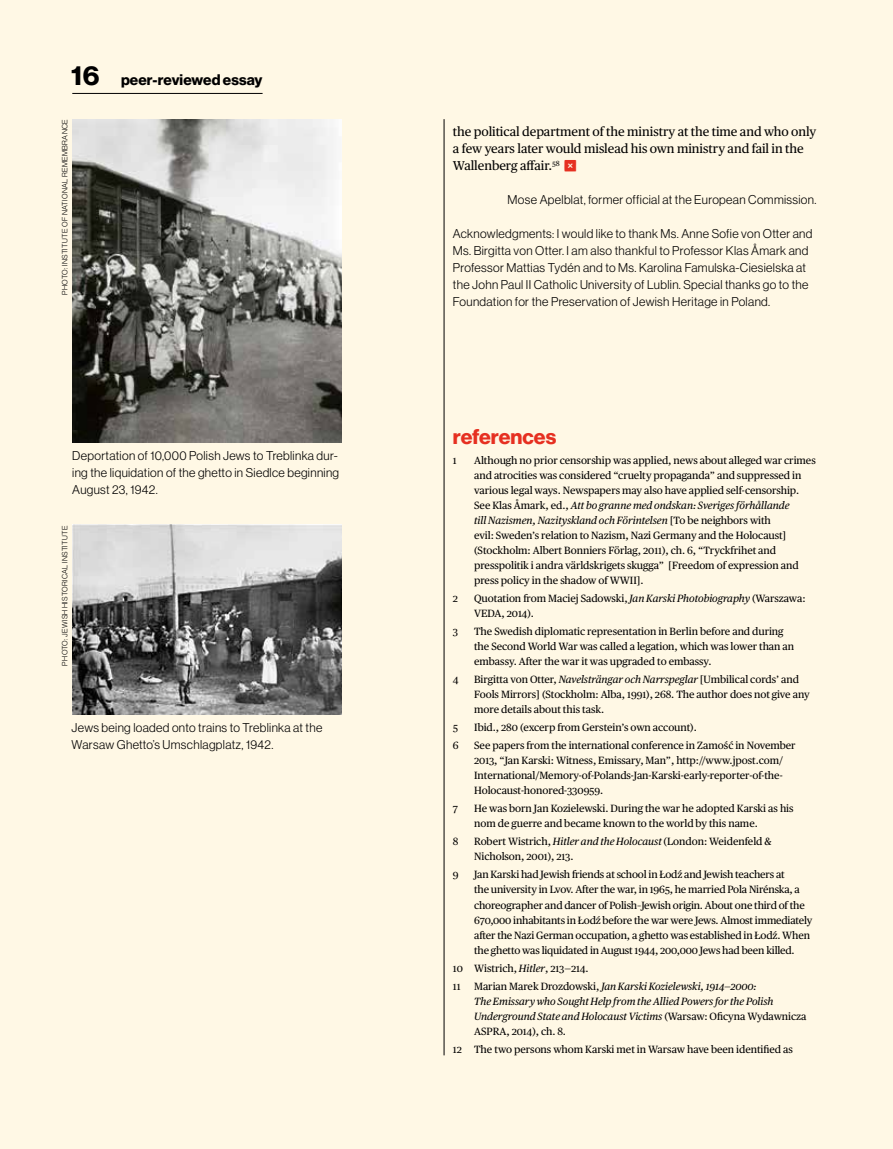
<style>
.page{position:relative;width:893px;height:1149px;background:#fff}
.page>*{position:absolute;margin:0;border:0;box-sizing:border-box;transform-origin:0 0}
.t1{font:27px "N Haas Grotesk DS Pro 75 Bd";color:#000}
.t2{font:21px "N Haas Grotesk DS Pro 75 Bd";color:#e63021}
.t3{font:18px "P22 Toy Box Blocks Solid";color:#e63021}
.t4{font:15px "N Haas Grotesk DS Pro 75 Bd";letter-spacing:.005em;color:#000}
.t5{font:12.75px/17px "Publico Text";letter-spacing:-.005em;color:#000}
.t6{font:12.45px/17px "N Haas Grotesk DS Pro 45 Lt";letter-spacing:.025em;color:#000}
.t7{font:10.5px/15px "Publico Text";letter-spacing:-.005em;color:#000}
.t8{font:italic 10.5px/15px "Publico Text";letter-spacing:-.005em;color:#000}
.t9{font:7.5px "N Haas Grotesk DS Pro 45 Lt";letter-spacing:.045em;color:#000}
.s1{font-style:italic}
.s2{font-style:normal}
</style>
<div class="page">
<div style="left:0;top:0;width:893px;height:1148px;background:#fff8e5"></div>
<hr style="left:444px;top:119px;width:1px;height:935px;background:#000">
<hr style="left:72px;top:93px;width:191px;height:1px;background:#000">
<img style="left:72px;top:119px;width:269px;height:323px">
<img style="left:72px;top:524px;width:269px;height:190px">
<h1 class="t1" style="left:71px;top:60px;width:30px">16</h1>
<p class="t9" style="left:61px;top:294px;width:177px;rotate:-90deg">Photo: INSTITUTE OF NATIONAL REMEMBRANCE</p>
<h3 class="t4" style="left:121px;top:71px;width:143px">peer-reviewed essay</h3>
<p class="t6" style="left:72px;top:446px;width:268px;text-align:justify">Deportation of 10,000 Polish Jews to Treblinka dur&shy;ing the liquidation of the ghetto in Siedlce beginning August 23, 1942.</p>
<p class="t9" style="left:61px;top:665px;width:141px;rotate:-90deg">Photo: JEWISH HISTORICAL INSTITUTE</p>
<p class="t6" style="left:72px;top:719px;width:252px">Jews being loaded onto trains to Treblinka at the<br>Warsaw Ghetto’s Umschlagplatz, 1942.</p>
<p class="t5" style="left:453px;top:122px;width:365px">the political department of the ministry at the time and who only a few years later would mislead his own ministry and fail in the<br>Wallenberg affair.<sup>58</sup></p>
<h3 class="t3" style="left:562px;top:153px;width:17px">≈</h3>
<p class="t6" style="left:507px;top:191px;width:310px">Mose Apelblat, former official at the European Commission.</p>
<p class="t6" style="left:453px;top:225px;width:361px">Acknowledgments: I would like to thank Ms. Anne Sofie von Otter and Ms. Birgitta von Otter. I am also thankful to Professor Klas Åmark and Professor Mattias Tydén and to Ms. Karolina Famulska-Ciesielska at the John Paul II Catholic University of Lublin. Special thanks go to the Foundation for the Preservation of Jewish Heritage in Poland.</p>
<h2 class="t2" style="left:453px;top:424px;width:105px">references</h2>
<p class="t7" style="left:453px;top:452px;width:5px">1</p>
<p class="t7" style="left:474px;top:452px;width:343px">Although no prior censorship was applied, news about alleged war crimes and atrocities was considered “cruelty propaganda” and suppressed in various legal ways. Newspapers may also have applied self-censorship.<br>See Klas Åmark, ed., <span class="s1">Att bo granne med ondskan: Sveriges förhållande<br>till Nazismen, Nazityskland och Förintelsen</span> [To be neighbors with<br>evil: Sweden’s relation to Nazism, Nazi Germany and the Holocaust] (Stockholm: Albert Bonniers Förlag, 2011), ch. 6, “Tryckfrihet and presspolitik i andra världskrigets skugga” [Freedom of expression and press policy in the shadow of WWII].</p>
<p class="t7" style="left:453px;top:590px;width:7px">2</p>
<p class="t7" style="left:474px;top:590px;width:333px">Quotation from Maciej Sadowski, <span class="s1">Jan Karski Photobiography</span> (Warszawa:<br>VEDA, 2014).</p>
<p class="t7" style="left:453px;top:623px;width:7px">3</p>
<p class="t7" style="left:474px;top:623px;width:322px">The Swedish diplomatic representation in Berlin before and during the Second World War was called a legation, which was lower than an embassy. After the war it was upgraded to embassy.</p>
<p class="t7" style="left:453px;top:671px;width:7px">4</p>
<p class="t7" style="left:474px;top:671px;width:337px">Birgitta von Otter, <span class="s1">Navelsträngar och Narrspeglar</span> [Umbilical cords’ and<br>Fools Mirrors] (Stockholm: Alba, 1991), 268. The author does not give any more details about this task.</p>
<p class="t7" style="left:453px;top:719px;width:7px">5</p>
<p class="t7" style="left:474px;top:719px;width:224px">Ibid., 280 (excerp from Gerstein’s own account).</p>
<p class="t7" style="left:453px;top:737px;width:7px">6</p>
<p class="t7" style="left:474px;top:737px;width:323px">See papers from the international conference in Zamość in November 2013, “Jan Karski: Witness, Emissary, Man”, http://www.jpost.com/ International/Memory-of-Polands-Jan-Karski-early-reporter-of-the-Holocaust-honored-330959.</p>
<p class="t7" style="left:453px;top:800px;width:7px">7</p>
<p class="t7" style="left:474px;top:800px;width:321px">He was born Jan Kozielewski. During the war he adopted Karski as his nom de guerre and became known to the world by this name.</p>
<p class="t7" style="left:453px;top:833px;width:7px">8</p>
<p class="t7" style="left:474px;top:833px;width:299px">Robert Wistrich, <span class="s1">Hitler and the Holocaust</span> (London: Weidenfeld &amp;<br>Nicholson, 2001), 213.</p>
<p class="t7" style="left:453px;top:866px;width:7px">9</p>
<p class="t7" style="left:474px;top:866px;width:340px">Jan Karski had Jewish friends at school in Łodź and Jewish teachers at<br>the university in Lvov. After the war, in 1965, he married Pola Nirénska, a choreographer and dancer of Polish–Jewish origin. About one third of the 670,000 inhabitants in Łodź before the war were Jews. Almost immediately after the Nazi German occupation, a ghetto was established in Łodź. When the ghetto was liquidated in August 1944, 200,000 Jews had been killed.</p>
<p class="t7" style="left:453px;top:957px;width:137px;line-height:18px">10 Wistrich, <span class="s1">Hitler</span>, 213—214.<br>11</p>
<p class="t8" style="left:474px;top:977px;width:334px"><span class="s2">Marian Marek Drozdowski,</span> Jan Karski Kozielewski, 1914—2000:<br>The Emissary who Sought Help from the Allied Powers for the Polish Underground State and Holocaust Victims <span class="s2">(Warsaw: Oficyna Wydawnicza ASPRA, 2014), ch. 8.</span></p>
<p class="t7" style="left:453px;top:1040px;width:342px">12 The two persons whom Karski met in Warsaw have been identified as</p>
</div>
